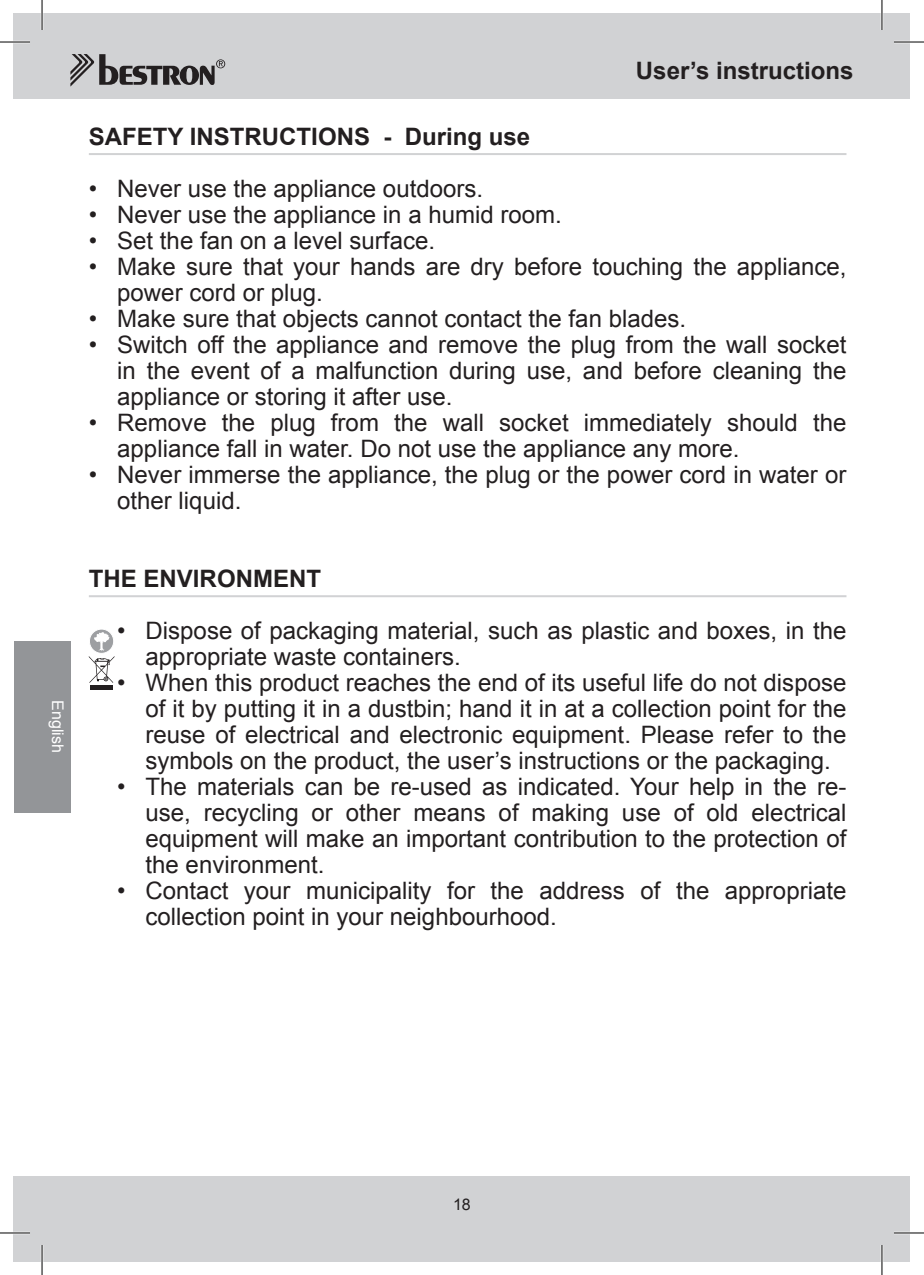
<style>
.page{position:relative;width:924px;height:1275px;background:#fff}
.page>*{position:absolute;margin:0;border:0;box-sizing:border-box;transform-origin:0 0}
.t1{font:24px/26px "Arial";color:#231f20}
.t2{font:700 24px "Arial";color:#231f20}
.t3{font:16px "Arial";color:#fff}
.t4{font:16px "Arial";color:#231f20}
</style>
<div class="page">
<div style="left:14px;top:14px;width:895px;height:85px;background:#d1d2d4"></div>
<div style="left:14px;top:1176px;width:895px;height:85px;background:#d1d2d4"></div>
<svg style="left:70px;top:54px;width:155px;height:33px"></svg>
<div style="left:14px;top:641px;width:56px;height:171px;background:#939598"></div>
<hr style="left:89px;top:153px;width:757px;height:2px;background:#d1d2d4">
<hr style="left:89px;top:595px;width:757px;height:2px;background:#d1d2d4">
<svg style="left:89px;top:629px;width:25px;height:24px"></svg>
<div style="left:89px;top:629px;width:25px;height:24px;border:1px solid #fff;border-radius:50%"></div>
<div style="left:90px;top:685px;width:23px;height:5px;background:#231f20"></div>
<svg style="left:89px;top:632px;width:25px;height:51px"></svg>
<hr style="left:0;top:41px;width:30px;height:2px;background:#fff">
<hr style="left:893px;top:41px;width:30px;height:2px;background:#fff">
<hr style="left:0;top:1231px;width:30px;height:3px;background:#fff">
<hr style="left:893px;top:1231px;width:30px;height:3px;background:#fff">
<hr style="left:41px;top:0;width:2px;height:30px;background:#fff">
<hr style="left:41px;top:1245px;width:2px;height:30px;background:#fff">
<hr style="left:880px;top:0;width:2px;height:30px;background:#fff">
<hr style="left:880px;top:1245px;width:2px;height:30px;background:#fff">
<hr style="left:0;top:42px;width:30px;height:1px;background:#000">
<hr style="left:893px;top:42px;width:30px;height:1px;background:#000">
<hr style="left:0;top:1232px;width:30px;height:1px;background:#000">
<hr style="left:893px;top:1232px;width:30px;height:1px;background:#000">
<hr style="left:42px;top:0;width:1px;height:30px;background:#000">
<hr style="left:42px;top:1245px;width:1px;height:30px;background:#000">
<hr style="left:881px;top:0;width:1px;height:30px;background:#000">
<hr style="left:881px;top:1245px;width:1px;height:30px;background:#000">
<p class="t3" style="left:68px;top:700px;width:54px;rotate:90deg">English</p>
<p class="t2" style="left:635px;top:55px;width:219px">USER’S INSTRUCTIONS</p>
<p class="t2" style="left:89px;top:120px;width:442px">SAFETY INSTRUCTIONS - DURING USE</p>
<p class="t1" style="left:89px;top:175px;width:395px">• Never use the appliance outdoors.</p>
<p class="t1" style="left:89px;top:201px;width:474px">• Never use the appliance in a humid room.</p>
<p class="t1" style="left:89px;top:227px;width:347px">• Set the fan on a level surface.</p>
<p class="t1" style="left:117px;top:253px;width:730px;text-indent:-28px">• Make sure that your hands are dry before touching the appliance, power cord or plug.</p>
<p class="t1" style="left:89px;top:305px;width:598px">• Make sure that objects cannot contact the fan blades.</p>
<p class="t1" style="left:117px;top:331px;width:730px;text-align:justify;text-indent:-28px">• Switch off the appliance and remove the plug from the wall socket in the event of a malfunction during use, and before cleaning the appliance or storing it after use.</p>
<p class="t1" style="left:117px;top:409px;width:730px;text-indent:-28px">• Remove the plug from the wall socket immediately should the appliance fall in water. Do not use the appliance any more.</p>
<p class="t1" style="left:117px;top:461px;width:730px;text-indent:-28px">• Never immerse the appliance, the plug or the power cord in water or other liquid.</p>
<p class="t2" style="left:89px;top:562px;width:234px">THE ENVIRONMENT</p>
<p class="t1" style="left:145px;top:617px;width:702px;text-indent:-28px">• Dispose of packaging material, such as plastic and boxes, in the appropriate waste containers.</p>
<p class="t1" style="left:145px;top:669px;width:702px;text-align:justify;text-indent:-28px">• When this product reaches the end of its useful life do not dispose of it by putting it in a dustbin; hand it in at a collection point for the reuse of electrical and electronic equipment. Please refer to the symbols on the product, the user’s instructions or the packaging.</p>
<p class="t1" style="left:145px;top:773px;width:702px;text-align:justify;text-indent:-28px">• The materials can be re-used as indicated. Your help in the re&shy;use, recycling or other means of making use of old electrical equipment will make an important contribution to the protection of the environment.</p>
<p class="t1" style="left:145px;top:877px;width:702px;text-indent:-28px">• Contact your municipality for the address of the appropriate collection point in your neighbourhood.</p>
<p class="t4" style="left:453px;top:1194px;width:19px">18</p>
</div>
